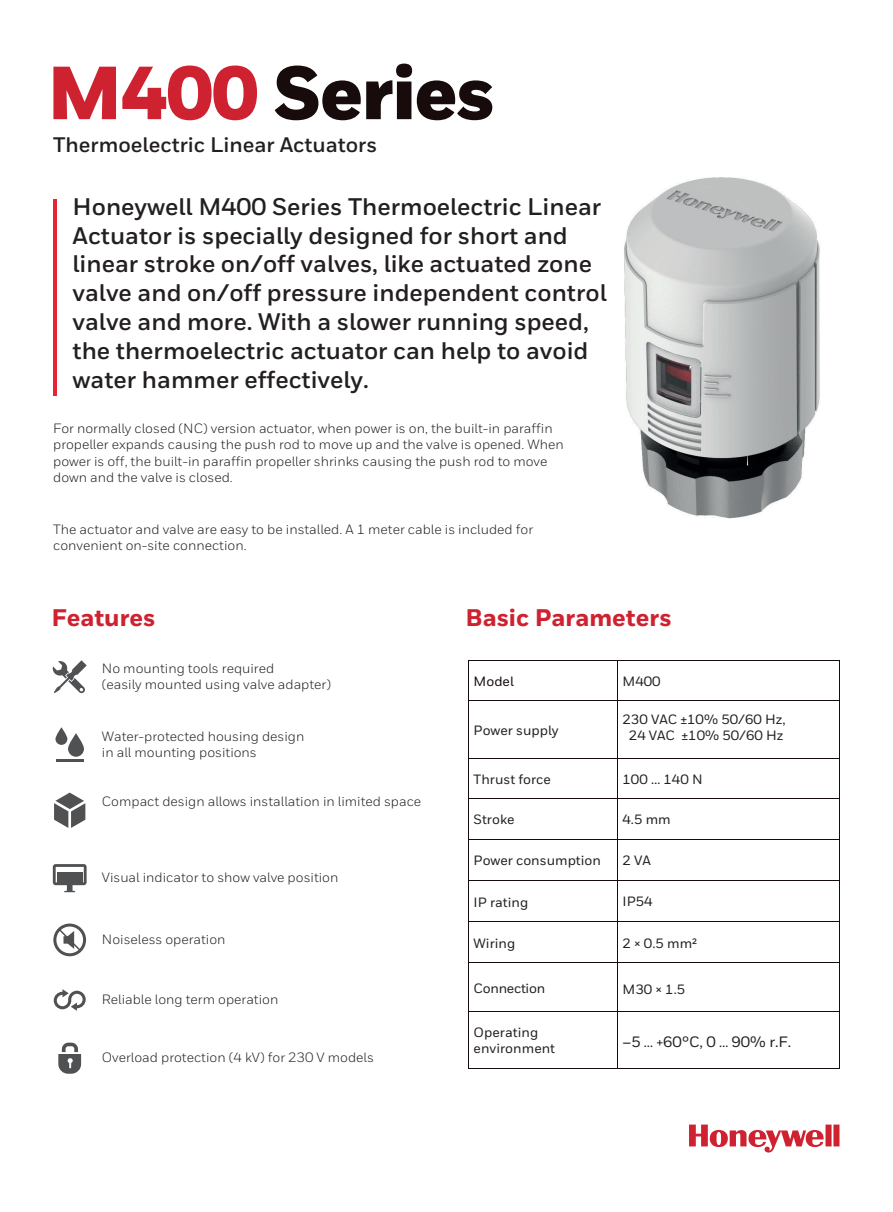
<style>
.page{position:relative;width:893px;height:1212px;background:#fff}
.page>*{position:absolute;margin:0;border:0;box-sizing:border-box;transform-origin:0 0}
.t1{font:900 75px "Honeywell Sans";letter-spacing:-.02em;color:#170b0c}
.t2{font:700 24px/28.8px "Honeywell Sans";color:#231f20}
.t3{font:800 24px "Honeywell Sans";color:#cf2230}
.t4{font:700 21px "Honeywell Sans";color:#231f20}
.t5{font:500 15px "Honeywell Sans";color:#231f20}
.t6{font:13.5px/16.2px "Honeywell Sans";color:#231f20}
.t7{font:500 13.5px/16.2px "Honeywell Sans";color:#231f20}
.t8{font:500 13.5px "Honeywell Sans";letter-spacing:-.02em;color:#231f20}
.t9{font:500 13.5px "Honeywell Sans";color:#170b0c}
.s1{color:#cf2230}
.s2{font-size:13.5px}
</style>
<div class="page">
<svg style="left:689px;top:1124px;width:150px;height:29px"></svg>
<img style="left:624px;top:177px;width:196px;height:342px">
<hr style="left:53px;top:200px;width:3px;height:196px;background:#e72436">
<hr style="left:468px;top:660px;width:1px;height:40px;background:#170b0c">
<hr style="left:617px;top:661px;width:1px;height:39px;background:#170b0c">
<hr style="left:839px;top:660px;width:1px;height:40px;background:#170b0c">
<hr style="left:468px;top:700px;width:1px;height:368px;background:#170b0c">
<hr style="left:617px;top:700px;width:1px;height:139px;background:#170b0c">
<hr style="left:839px;top:700px;width:1px;height:139px;background:#170b0c">
<hr style="left:617px;top:839px;width:1px;height:229px;background:#170b0c">
<hr style="left:839px;top:839px;width:1px;height:229px;background:#170b0c">
<hr style="left:468px;top:660px;width:149px;height:1px;background:#170b0c">
<hr style="left:469px;top:700px;width:148px;height:1px;background:#170b0c">
<hr style="left:617px;top:660px;width:223px;height:1px;background:#170b0c">
<hr style="left:617px;top:700px;width:222px;height:1px;background:#170b0c">
<hr style="left:469px;top:757px;width:370px;height:1px;background:#170b0c">
<hr style="left:469px;top:798px;width:370px;height:1px;background:#170b0c">
<hr style="left:469px;top:839px;width:148px;height:1px;background:#170b0c">
<hr style="left:617px;top:839px;width:222px;height:1px;background:#170b0c">
<hr style="left:469px;top:880px;width:370px;height:1px;background:#170b0c">
<hr style="left:469px;top:921px;width:370px;height:1px;background:#170b0c">
<hr style="left:469px;top:962px;width:370px;height:1px;background:#170b0c">
<hr style="left:469px;top:1011px;width:370px;height:1px;background:#170b0c">
<hr style="left:468px;top:1068px;width:372px;height:1px;background:#170b0c">
<svg style="left:53px;top:864px;width:34px;height:28px"></svg>
<div style="left:53px;top:923px;width:33px;height:33px;border:3px solid #505153;border-radius:50%"></div>
<svg style="left:57px;top:927px;width:25px;height:25px"></svg>
<svg style="left:68px;top:733px;width:16px;height:24px"></svg>
<svg style="left:55px;top:727px;width:12px;height:18px"></svg>
<hr style="left:56px;top:760px;width:28px;height:2px;background:#505153">
<svg style="left:52px;top:660px;width:35px;height:33px"></svg>
<svg style="left:54px;top:792px;width:31px;height:36px"></svg>
<svg style="left:54px;top:989px;width:32px;height:22px"></svg>
<svg style="left:58px;top:1042px;width:23px;height:32px"></svg>
<h1 class="t1" style="left:47px;top:47px;width:449px"><span class="s1">M400</span> Series</h1>
<h3 class="t4" style="left:53px;top:131px;width:326px">Thermoelectric Linear Actuators</h3>
<p class="t2" style="left:73px;top:193px;width:536px">Honeywell M400 Series Thermoelectric Linear Actuator is specially designed for short and linear stroke on/off valves, like actuated zone valve and on/off pressure independent control valve and more. With a slower running speed, the thermoelectric actuator can help to avoid water hammer effectively.</p>
<p class="t6" style="left:53px;top:420px;width:512px">For normally closed (NC) version actuator, when power is on, the built-in paraffin propeller expands causing the push rod to move up and the valve is opened. When power is off, the built-in paraffin propeller shrinks causing the push rod to move down and the valve is closed.</p>
<p class="t6" style="left:53px;top:521px;width:482px">The actuator and valve are easy to be installed. A 1 meter cable is included for convenient on-site connection.</p>
<h2 class="t3" style="left:52px;top:603px;width:105px">Features</h2>
<h2 class="t3" style="left:466px;top:603px;width:208px">Basic Parameters</h2>
<p class="t6" style="left:102px;top:660px;width:231px">No mounting tools required<br>(easily mounted using valve adapter)</p>
<p class="t6" style="left:102px;top:728px;width:204px">Water-protected housing design in all mounting positions</p>
<p class="t6" style="left:102px;top:793px;width:321px">Compact design allows installation in limited space</p>
<p class="t7" style="left:622px;top:673px;width:40px">M400</p>
<p class="t9" style="left:474px;top:673px;width:42px">Model</p>
<p class="t7" style="left:474px;top:722px;width:87px">Power supply</p>
<p class="t7" style="left:474px;top:771px;width:79px">Thrust force</p>
<p class="t7" style="left:474px;top:812px;width:42px">Stroke</p>
<p class="t7" style="left:474px;top:852px;width:129px">Power consumption</p>
<p class="t7" style="left:474px;top:894px;width:56px">IP rating</p>
<p class="t7" style="left:474px;top:935px;width:43px">Wiring</p>
<p class="t8" style="left:474px;top:980px;width:73px">Connection</p>
<p class="t7" style="left:474px;top:1024px;width:83px">Operating environment</p>
<p class="t5" style="left:622px;top:1032px;width:170px">–5 <span class="s2">… +</span>60°C, 0 <span class="s2">…</span> 90% r.F.</p>
<p class="t7" style="left:622px;top:711px;width:164px;text-align:center">230 VAC ±10% 50/60 Hz,<br>24 VAC ±10% 50/60 Hz</p>
<p class="t7" style="left:622px;top:771px;width:82px">100 … 140 N</p>
<p class="t7" style="left:622px;top:812px;width:50px">4.5 mm</p>
<p class="t7" style="left:622px;top:853px;width:30px">2 VA</p>
<p class="t7" style="left:622px;top:894px;width:32px">IP54</p>
<p class="t7" style="left:622px;top:935px;width:76px">2 × 0.5 mm²</p>
<p class="t7" style="left:622px;top:981px;width:64px">M30 × 1.5</p>
<p class="t6" style="left:102px;top:869px;width:238px">Visual indicator to show valve position</p>
<p class="t6" style="left:102px;top:931px;width:125px">Noiseless operation</p>
<p class="t6" style="left:102px;top:991px;width:178px">Reliable long term operation</p>
<p class="t6" style="left:102px;top:1049px;width:273px">Overload protection (4 kV) for 230 V models</p>
</div>
